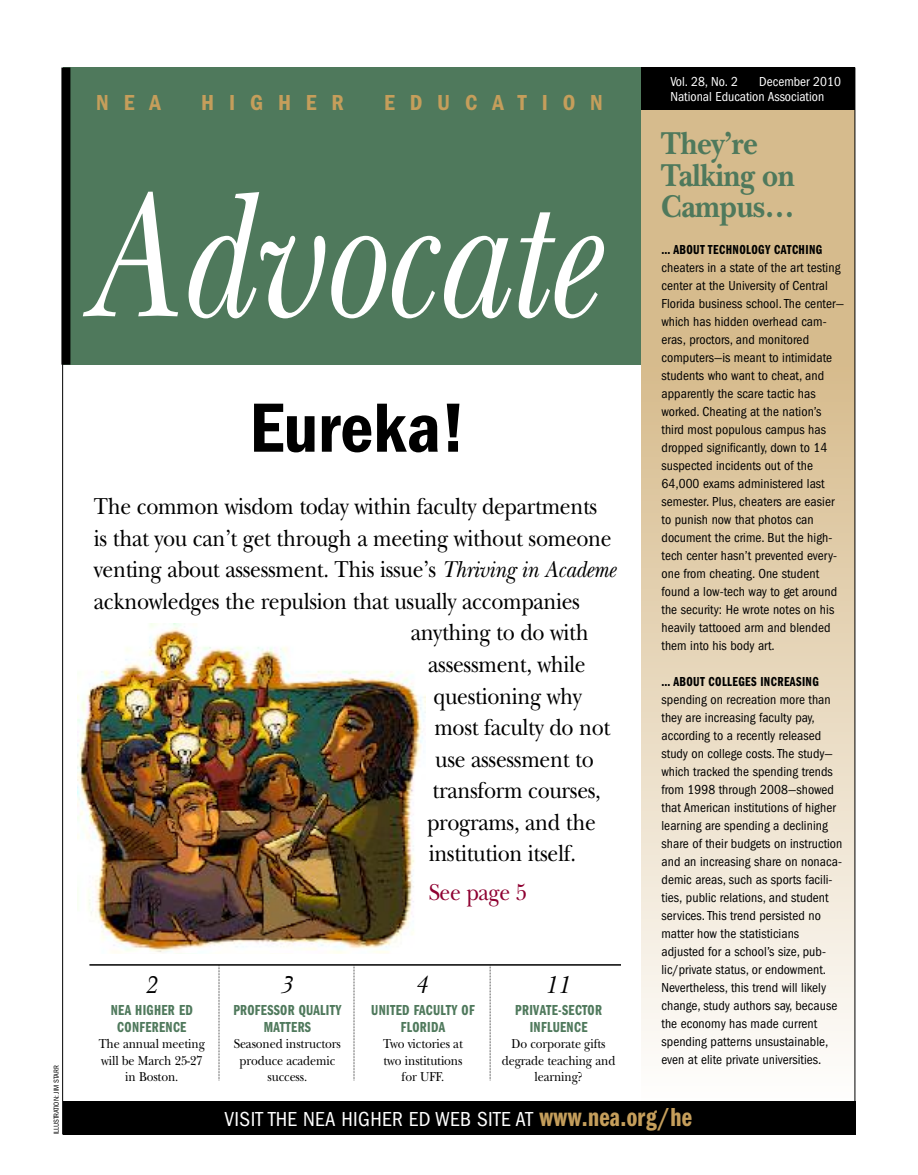
<style>
.page{position:relative;width:918px;height:1175px;background:#fff}
.page>*{position:absolute;margin:0;border:0;box-sizing:border-box;transform-origin:0 0}
.t1{font:italic 186px "New Baskerville";letter-spacing:-.01em;color:#fff;scale:.8 1}
.t2{font:600 condensed 72px "Franklin Gothic";color:#000}
.t3{font:700 33px/31.5px "New Baskerville";letter-spacing:-.01em;color:#4f795c;scale:.9 1}
.t4{font:italic 25.5px "New Baskerville";color:#000;scale:.9 1}
.t5{font:24px "New Baskerville";letter-spacing:-.015em;color:#000;scale:.9 1}
.t6{font:24px "New Baskerville";letter-spacing:-.015em;color:#8e0031;scale:.9 1}
.t7{font:600 condensed 22.5px "Franklin Gothic";letter-spacing:.665em;color:#c59e5b}
.t8{font:condensed 21px "Franklin Gothic";letter-spacing:.015em;color:#fff}
.t9{font:15px/16.5px "Franklin Gothic Demi Cmpr";letter-spacing:.02em;color:#4f795c;text-align:center}
.t10{font:condensed 13.5px/18px "Franklin Gothic";letter-spacing:.005em;color:#000}
.t11{font:13.5px/16.5px "New Baskerville";letter-spacing:-.01em;color:#000;text-align:center;scale:.9 1}
.t12{font:condensed 13.5px/15px "Franklin Gothic";color:#fff}
.t13{font:13.5px "Franklin Gothic Demi Cmpr";letter-spacing:.03em;color:#000}
.t14{font:condensed 7.5px "Franklin Gothic";letter-spacing:-.01em;color:#000}
.s1{font-style:italic}
.s2{font-family:"Franklin Gothic Demi Cmpr";font-stretch:normal;font-size:27px;color:#c59e5b}
</style>
<div class="page">
<div style="left:63px;top:68px;width:579px;height:296px;background:#4f795c"></div>
<div style="left:641px;top:364px;width:214px;height:743px;background:linear-gradient(to bottom,#d6bb8c,#fffefe)"></div>
<div style="left:641px;top:109px;width:214px;height:257px;background:#d6bb8d"></div>
<div style="left:641px;top:68px;width:214px;height:42px;background:#000"></div>
<hr style="left:855px;top:68px;width:1px;height:1066px;background:#000">
<div style="left:63px;top:1100px;width:792px;height:34px;background:#000"></div>
<div style="left:61px;top:68px;width:9px;height:296px;background:#000"></div>
<svg style="left:219px;top:965px;width:1px;height:115px"></svg>
<svg style="left:354px;top:965px;width:1px;height:115px"></svg>
<svg style="left:490px;top:965px;width:1px;height:115px"></svg>
<hr style="left:62px;top:362px;width:1px;height:772px;background:#000">
<img style="left:78px;top:623px;width:347px;height:330px">
<hr style="left:89px;top:964px;width:532px;height:1px;background:#000">
<p class="t14" style="left:54px;top:1134px;width:71px;rotate:-90deg">ILLUSTRATION: JIM STARR</p>
<h3 class="t7" style="left:96px;top:95px;width:66px">NEA</h3>
<h3 class="t7" style="left:201px;top:95px;width:144px">HIGHER</h3>
<h3 class="t7" style="left:384px;top:95px;width:220px">EDUCATION</h3>
<h1 class="t1" style="left:81px;top:190px;width:642px">Advocate</h1>
<h2 class="t2" style="left:250px;top:403px;width:217px">Eureka!</h2>
<h3 class="t5" style="left:94px;top:498px;width:561px">The common wisdom today within faculty departments</h3>
<h3 class="t5" style="left:94px;top:529px;width:577px">is that you can’t get through a meeting without someone</h3>
<h3 class="t5" style="left:94px;top:561px;width:581px">venting about assessment. This issue’s <span class="s1">Thriving in Academe</span></h3>
<h3 class="t5" style="left:94px;top:592px;width:542px">acknowledges the repulsion that usually accompanies</h3>
<h3 class="t5" style="left:411px;top:624px;width:199px">anything to do with</h3>
<h3 class="t5" style="left:428px;top:655px;width:176px">assessment, while</h3>
<h3 class="t5" style="left:433px;top:687px;width:167px">questioning why</h3>
<h3 class="t5" style="left:434px;top:718px;width:197px">most faculty do not</h3>
<h3 class="t5" style="left:435px;top:750px;width:178px">use assessment to</h3>
<h3 class="t5" style="left:433px;top:781px;width:189px">transform courses,</h3>
<h3 class="t5" style="left:427px;top:813px;width:189px">programs, and the</h3>
<h3 class="t5" style="left:429px;top:844px;width:165px">institution itself.</h3>
<h3 class="t6" style="left:429px;top:883px;width:111px">See page 5</h3>
<h3 class="t4" style="left:144px;top:976px;width:15px">2</h3>
<p class="t9" style="left:111px;top:1003px;width:84px">NEA HIGHER ED<br>CONFERENCE</p>
<p class="t11" style="left:99px;top:1037px;width:120px">The annual meeting will be March 25-27 in Boston.</p>
<h3 class="t4" style="left:280px;top:976px;width:15px">3</h3>
<p class="t9" style="left:233px;top:1003px;width:110px">PROFESSOR QUALITY<br>MATTERS</p>
<p class="t11" style="left:234px;top:1037px;width:121px">Seasoned instructors produce academic success.</p>
<h3 class="t4" style="left:415px;top:976px;width:15px">4</h3>
<p class="t9" style="left:371px;top:1003px;width:105px">UNITED FACULTY OF<br>FLORIDA</p>
<p class="t11" style="left:383px;top:1037px;width:90px">Two victories at two institutions for UFF.</p>
<h3 class="t4" style="left:545px;top:976px;width:29px">11</h3>
<p class="t9" style="left:515px;top:1003px;width:88px">PRIVATE-SECTOR<br>INFLUENCE</p>
<p class="t11" style="left:502px;top:1037px;width:128px">Do corporate gifts degrade teaching and learning?</p>
<p class="t12" style="left:670px;top:75px;width:69px">Vol. 28, No. 2</p>
<p class="t12" style="left:670px;top:75px;width:172px;text-indent:89px">December 2010<br>National Education Association</p>
<h3 class="t3" style="left:661px;top:132px;width:150px">They’re<br>Talking on<br>Campus…</h3>
<p class="t13" style="left:661px;top:245px;width:162px">… ABOUT TECHNOLOGY CATCHING</p>
<p class="t10" style="left:661px;top:260px;width:184px">cheaters in a state of the art testing center at the University of Central<br>Florida business school.The center— which has hidden overhead cam&shy;eras, proctors, and monitored computers—is meant to intimidate students who want to cheat, and apparently the scare tactic has worked. Cheating at the nation’s third most populous campus has dropped significantly, down to 14 suspected incidents out of the<br>64,000 exams administered last semester. Plus, cheaters are easier to punish now that photos can document the crime. But the high&shy;tech center hasn’t prevented every&shy;one from cheating. One student found a low-tech way to get around the security: He wrote notes on his heavily tattooed arm and blended them into his body art.</p>
<p class="t13" style="left:661px;top:677px;width:159px">… ABOUT COLLEGES INCREASING</p>
<p class="t10" style="left:661px;top:692px;width:182px">spending on recreation more than they are increasing faculty pay, according to a recently released study on college costs.The study— which tracked the spending trends from 1998 through 2008—showed that American institutions of higher learning are spending a declining share of their budgets on instruction and an increasing share on nonaca&shy;demic areas, such as sports facili&shy;ties, public relations, and student services.This trend persisted no matter how the statisticians adjusted for a school’s size, pub&shy;lic/private status, or endowment.<br>Nevertheless, this trend will likely change, study authors say, because the economy has made current spending patterns unsustainable, even at elite private universities.</p>
<h3 class="t8" style="left:225px;top:1112px;width:469px">VISIT THE NEA HIGHER ED WEB SITE AT <span class="s2">www.nea.org/he</span></h3>
</div>
